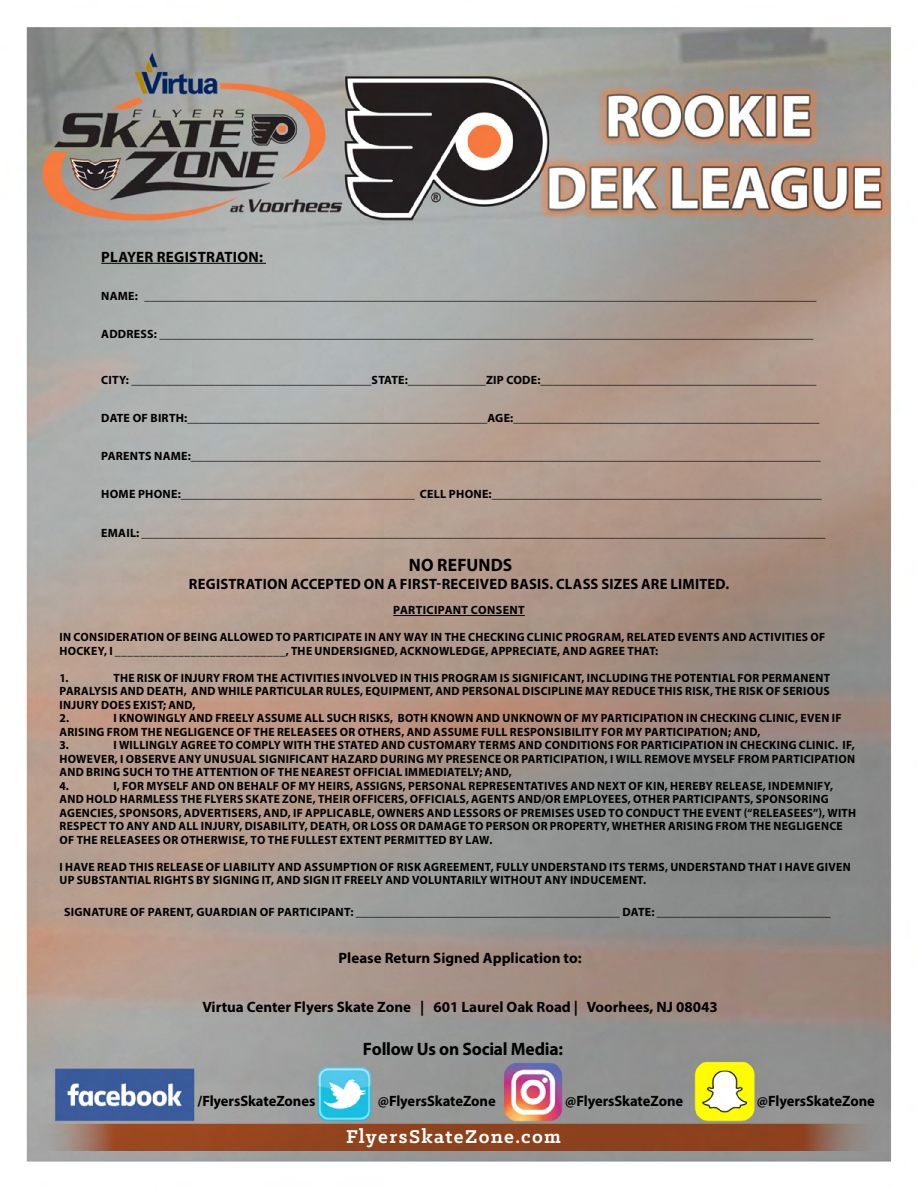
<style>
.page{position:relative;width:918px;height:1188px;background:#fff}
.page>*{position:absolute;margin:0;border:0;box-sizing:border-box;transform-origin:0 0}
.t1{font:700 21px "Klinic Slab";letter-spacing:.065em;color:#fff}
.t2{font:700 18px "Myriad Pro";letter-spacing:-.01em;color:#000}
.t3{font:700 18px "Myriad Pro";letter-spacing:.01em;color:#000}
.t4{font:700 15px "Myriad Pro";color:#000}
.t5{font:700 15px "Myriad Pro";letter-spacing:.02em;color:#000}
.t6{font:700 12px/13.5px "Myriad Pro";letter-spacing:.025em;color:#000}
</style>
<div class="page">
<img style="left:26px;top:27px;width:865px;height:1135px">
<svg style="left:33px;top:1124px;width:852px;height:27px;background:#914e2d"></svg>
<hr style="left:101px;top:263px;width:165px;height:1px;background:#000">
<hr style="left:393px;top:615px;width:132px;height:1px;background:#000">
<p class="t5" style="left:101px;top:247px;width:163px">PLAYER REGISTRATION:</p>
<p class="t6" style="left:101px;top:289px;width:717px">NAME: ________________________________________________________________________________________________________________</p>
<p class="t6" style="left:101px;top:327px;width:714px">ADDRESS: _____________________________________________________________________________________________________________</p>
<p class="t6" style="left:101px;top:372px;width:717px">CITY: ________________________________________STATE:_____________ZIP CODE:______________________________________________</p>
<p class="t6" style="left:101px;top:411px;width:720px">DATE OF BIRTH:__________________________________________________AGE:___________________________________________________</p>
<p class="t6" style="left:101px;top:449px;width:721px">PARENTS NAME:_________________________________________________________________________________________________________</p>
<p class="t6" style="left:101px;top:487px;width:722px">HOME PHONE:_______________________________________ CELL PHONE:_______________________________________________________</p>
<p class="t6" style="left:101px;top:526px;width:726px">EMAIL: __________________________________________________________________________________________________________________</p>
<h2 class="t3" style="left:409px;top:554px;width:105px">NO REFUNDS</h2>
<p class="t4" style="left:189px;top:574px;width:542px">REGISTRATION ACCEPTED ON A FIRST-RECEIVED BASIS. CLASS SIZES ARE LIMITED.</p>
<p class="t6" style="left:393px;top:603px;width:133px">PARTICIPANT CONSENT</p>
<p class="t6" style="left:60px;top:630px;width:767px">IN CONSIDERATION OF BEING ALLOWED TO PARTICIPATE IN ANY WAY IN THE CHECKING CLINIC PROGRAM, RELATED EVENTS AND ACTIVITIES OF<br>HOCKEY, I ___________________________, THE UNDERSIGNED, ACKNOWLEDGE, APPRECIATE, AND AGREE THAT:</p>
<p class="t6" style="left:59px;top:671px;width:11px">1.</p>
<p class="t6" style="left:59px;top:671px;width:772px;text-indent:54px">THE RISK OF INJURY FROM THE ACTIVITIES INVOLVED IN THIS PROGRAM IS SIGNIFICANT, INCLUDING THE POTENTIAL FOR PERMANENT PARALYSIS AND DEATH, AND WHILE PARTICULAR RULES, EQUIPMENT, AND PERSONAL DISCIPLINE MAY REDUCE THIS RISK, THE RISK OF SERIOUS INJURY DOES EXIST; AND,<br>2.</p>
<p class="t6" style="left:59px;top:711px;width:784px;text-indent:54px">I KNOWINGLY AND FREELY ASSUME ALL SUCH RISKS, BOTH KNOWN AND UNKNOWN OF MY PARTICIPATION IN CHECKING CLINIC, EVEN IF<br>ARISING FROM THE NEGLIGENCE OF THE RELEASEES OR OTHERS, AND ASSUME FULL RESPONSIBILITY FOR MY PARTICIPATION; AND,<br>3.</p>
<p class="t6" style="left:59px;top:738px;width:797px;text-indent:54px">I WILLINGLY AGREE TO COMPLY WITH THE STATED AND CUSTOMARY TERMS AND CONDITIONS FOR PARTICIPATION IN CHECKING CLINIC. IF, HOWEVER, I OBSERVE ANY UNUSUAL SIGNIFICANT HAZARD DURING MY PRESENCE OR PARTICIPATION, I WILL REMOVE MYSELF FROM PARTICIPATION AND BRING SUCH TO THE ATTENTION OF THE NEAREST OFFICIAL IMMEDIATELY; AND,<br>4.</p>
<p class="t6" style="left:60px;top:779px;width:798px;text-indent:54px">I, FOR MYSELF AND ON BEHALF OF MY HEIRS, ASSIGNS, PERSONAL REPRESENTATIVES AND NEXT OF KIN, HEREBY RELEASE, INDEMNIFY, AND HOLD HARMLESS THE FLYERS SKATE ZONE, THEIR OFFICERS, OFFICIALS, AGENTS AND/OR EMPLOYEES, OTHER PARTICIPANTS, SPONSORING AGENCIES, SPONSORS, ADVERTISERS, AND, IF APPLICABLE, OWNERS AND LESSORS OF PREMISES USED TO CONDUCT THE EVENT (“RELEASEES”), WITH RESPECT TO ANY AND ALL INJURY, DISABILITY, DEATH, OR LOSS OR DAMAGE TO PERSON OR PROPERTY, WHETHER ARISING FROM THE NEGLIGENCE OF THE RELEASEES OR OTHERWISE, TO THE FULLEST EXTENT PERMITTED BY LAW.</p>
<p class="t6" style="left:60px;top:860px;width:793px">I HAVE READ THIS RELEASE OF LIABILITY AND ASSUMPTION OF RISK AGREEMENT, FULLY UNDERSTAND ITS TERMS, UNDERSTAND THAT I HAVE GIVEN<br>UP SUBSTANTIAL RIGHTS BY SIGNING IT, AND SIGN IT FREELY AND VOLUNTARILY WITHOUT ANY INDUCEMENT.</p>
<p class="t6" style="left:64px;top:905px;width:768px">SIGNATURE OF PARENT, GUARDIAN OF PARTICIPANT: ____________________________________________ DATE: _____________________________</p>
<p class="t4" style="left:339px;top:948px;width:245px">Please Return Signed Application to:</p>
<p class="t4" style="left:202px;top:997px;width:517px">Virtua Center Flyers Skate Zone | 601 Laurel Oak Road | Voorhees, NJ 08043</p>
<h2 class="t2" style="left:363px;top:1037px;width:202px">Follow Us on Social Media:</h2>
<p class="t4" style="left:198px;top:1091px;width:119px">/FlyersSkateZones</p>
<p class="t4" style="left:378px;top:1091px;width:119px">@FlyersSkateZone</p>
<p class="t4" style="left:565px;top:1091px;width:119px">@FlyersSkateZone</p>
<p class="t4" style="left:757px;top:1091px;width:119px">@FlyersSkateZone</p>
<h1 class="t1" style="left:346px;top:1123px;width:216px">FlyersSkateZone.com</h1>
</div>
